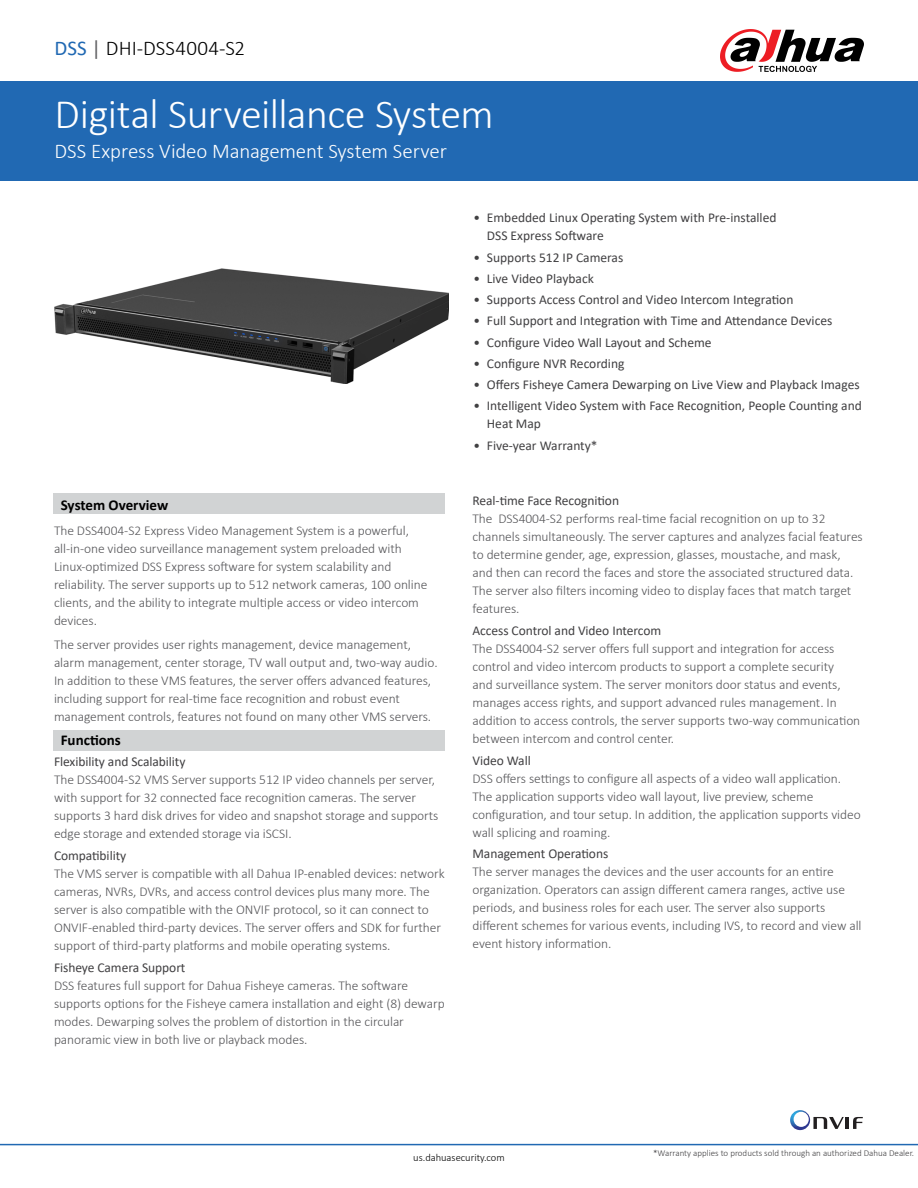
<style>
.page{position:relative;width:918px;height:1188px;background:#fff}
.page>*{position:absolute;margin:0;border:0;box-sizing:border-box;transform-origin:0 0}
.t1{font:300 42px "Calibri";letter-spacing:-.015em;color:#fff}
.t2{font:300 21px "Calibri";letter-spacing:-.01em;color:#fff}
.t3{font:300 21px "Calibri";letter-spacing:.01em;color:#000}
.t4{font:700 15px "Calibri";color:#000}
.t5{font:300 13.5px/18px "Calibri";letter-spacing:-.005em;color:#565659}
.t6{font:13.5px/18px "Calibri";color:#414042}
.t7{font:300 10.5px "Calibri";color:#000}
.t8{font:300 9px "Calibri";color:#414042}
.s1{font-weight:400;color:#2169b3}
.s2{font-weight:400;color:#636466}
</style>
<div class="page">
<div style="left:0;top:81px;width:918px;height:100px;background:#2169b3"></div>
<div style="left:53px;top:493px;width:392px;height:20px;background:#d1d3d4"></div>
<hr style="left:0;top:1144px;width:918px;height:1px;background:#2169b3">
<hr style="left:845px;top:1117px;width:4px;height:12px;background:#221f20">
<svg style="left:853px;top:1117px;width:10px;height:12px"></svg>
<svg style="left:790px;top:1110px;width:54px;height:20px"></svg>
<svg style="left:720px;top:29px;width:144px;height:43px"></svg>
<img style="left:54px;top:268px;width:394px;height:116px">
<div style="left:53px;top:730px;width:392px;height:20px;background:#d1d3d4"></div>
<h2 class="t3" style="left:55px;top:35px;width:192px"><span class="s1">DSS</span> <span class="s2">|</span> DHI-DSS4004-S2</h2>
<h1 class="t1" style="left:55px;top:88px;width:441px">Digital Surveillance System</h1>
<h2 class="t2" style="left:55px;top:138px;width:394px">DSS Express Video Management System Server</h2>
<p class="t4" style="left:61px;top:494px;width:109px">System Overview</p>
<p class="t5" style="left:54px;top:521px;width:375px">The DSS4004-S2 Express Video Management System is a powerful, all-in-one video surveillance management system preloaded with Linux-optimized DSS Express software for system scalability and reliability. The server supports up to 512 network cameras, 100 online clients, and the ability to integrate multiple access or video intercom devices.</p>
<p class="t5" style="left:54px;top:636px;width:385px">The server provides user rights management, device management, alarm management, center storage, TV wall output and, two-way audio.<br>In addition to these VMS features, the server offers advanced features, including support for real-time face recognition and robust event management controls, features not found on many other VMS servers.</p>
<p class="t4" style="left:61px;top:729px;width:62px">Functions</p>
<p class="t6" style="left:54px;top:753px;width:133px">Flexibility and Scalability</p>
<p class="t5" style="left:54px;top:771px;width:386px">The DSS4004-S2 VMS Server supports 512 IP video channels per server, with support for 32 connected face recognition cameras. The server supports 3 hard disk drives for video and snapshot storage and supports edge storage and extended storage via iSCSI.</p>
<p class="t6" style="left:54px;top:846px;width:74px">Compatibility</p>
<p class="t5" style="left:54px;top:865px;width:392px">The VMS server is compatible with all Dahua IP-enabled devices: network cameras, NVRs, DVRs, and access control devices plus many more. The server is also compatible with the ONVIF protocol, so it can connect to ONVIF-enabled third-party devices. The server offers and SDK for further support of third-party platforms and mobile operating systems.</p>
<p class="t6" style="left:54px;top:958px;width:133px">Fisheye Camera Support</p>
<p class="t5" style="left:54px;top:976px;width:392px">DSS features full support for Dahua Fisheye cameras. The software supports options for the Fisheye camera installation and eight (8) dewarp modes. Dewarping solves the problem of distortion in the circular panoramic view in both live or playback modes.</p>
<p class="t6" style="left:487px;top:209px;width:291px;text-indent:-14px">• Embedded Linux Operating System with Pre-installed<br>DSS Express Software</p>
<p class="t6" style="left:473px;top:248px;width:152px">• Supports 512 IP Cameras</p>
<p class="t6" style="left:473px;top:269px;width:122px">• Live Video Playback</p>
<p class="t6" style="left:473px;top:290px;width:322px">• Supports Access Control and Video Intercom Integration</p>
<p class="t6" style="left:473px;top:312px;width:361px">• Full Support and Integration with Time and Attendance Devices</p>
<p class="t6" style="left:473px;top:333px;width:240px">• Configure Video Wall Layout and Scheme</p>
<p class="t6" style="left:473px;top:354px;width:153px">• Configure NVR Recording</p>
<p class="t6" style="left:473px;top:375px;width:388px">• Offers Fisheye Camera Dewarping on Live View and Playback Images</p>
<p class="t6" style="left:487px;top:396px;width:377px;text-indent:-14px">• Intelligent Video System with Face Recognition, People Counting and<br>Heat Map</p>
<p class="t6" style="left:473px;top:436px;width:126px">• Five-year Warranty*</p>
<p class="t6" style="left:472px;top:491px;width:148px">Real-time Face Recognition</p>
<p class="t5" style="left:472px;top:510px;width:392px">The DSS4004-S2 performs real-time facial recognition on up to 32 channels simultaneously. The server captures and analyzes facial features to determine gender, age, expression, glasses, moustache, and mask, and then can record the faces and store the associated structured data.<br>The server also filters incoming video to display faces that match target features.</p>
<p class="t6" style="left:472px;top:621px;width:190px">Access Control and Video Intercom</p>
<p class="t5" style="left:472px;top:639px;width:389px">The DSS4004-S2 server offers full support and integration for access control and video intercom products to support a complete security<br>and surveillance system. The server monitors door status and events, manages access rights, and support advanced rules management. In addition to access controls, the server supports two-way communication between intercom and control center.</p>
<p class="t6" style="left:472px;top:751px;width:60px">Video Wall</p>
<p class="t5" style="left:472px;top:769px;width:390px">DSS offers settings to configure all aspects of a video wall application.<br>The application supports video wall layout, live preview, scheme configuration, and tour setup. In addition, the application supports video wall splicing and roaming.</p>
<p class="t6" style="left:472px;top:845px;width:137px">Management Operations</p>
<p class="t5" style="left:472px;top:863px;width:391px">The server manages the devices and the user accounts for an entire organization. Operators can assign different camera ranges, active use periods, and business roles for each user. The server also supports different schemes for various events, including IVS, to record and view all event history information.</p>
<p class="t7" style="left:413px;top:1151px;width:93px">us.dahuasecurity.com</p>
<p class="t8" style="left:653px;top:1147px;width:262px">*Warranty applies to products sold through an authorized Dahua Dealer.</p>
</div>
